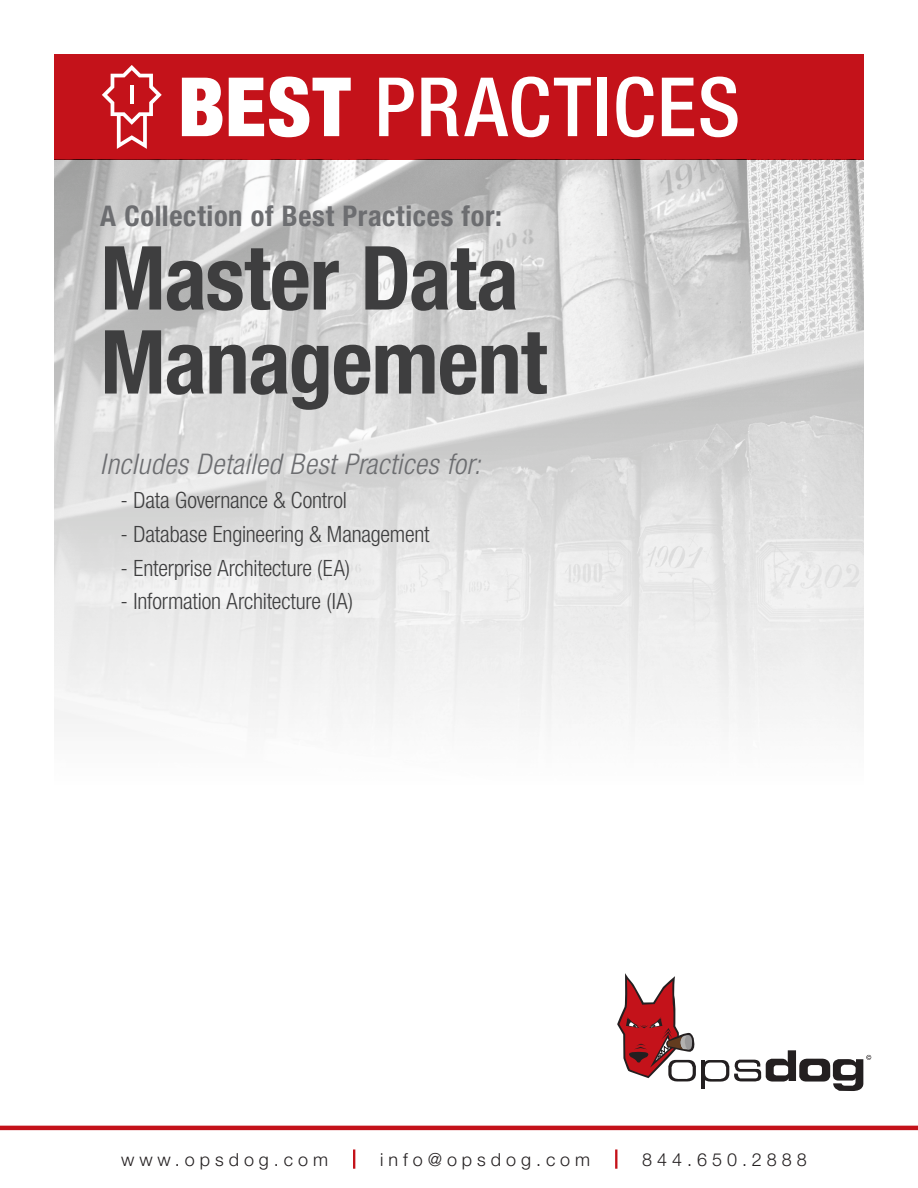
<style>
.page{position:relative;width:918px;height:1188px;background:#fff}
.page>*{position:absolute;margin:0;border:0;box-sizing:border-box;transform-origin:0 0}
.t1{font:700 condensed 88.5px/84px "Helvetica Neue LT Pro";letter-spacing:-.015em;color:#3e3e3f}
.t2{font:500 condensed 81.9px "Helvetica Neue LT Pro";letter-spacing:.02em;color:#fff}
.t3{font:italic 300 condensed 28.5px "Helvetica Neue LT Pro";letter-spacing:.02em;color:#6c6d70}
.t4{font:700 condensed 28.5px "Helvetica Neue LT Pro";letter-spacing:.025em;color:#6c6d70}
.t5{font:300 condensed 22.5px "Helvetica Neue LT Pro";letter-spacing:-.01em;color:#3e3e3f}
.t6{font:300 18px "Helvetica Neue LT Pro";letter-spacing:.275em;color:#231f20}
.s1{font-weight:900}
</style>
<div class="page">
<svg style="left:54px;top:160px;width:810px;height:564px"></svg>
<div style="left:54px;top:54px;width:810px;height:106px;background:#c4121a"></div>
<svg style="left:102px;top:65px;width:60px;height:84px"></svg>
<hr style="left:130px;top:86px;width:4px;height:18px;background:#fff">
<hr style="left:0;top:1126px;width:918px;height:4px;background:#c4121a">
<svg style="left:617px;top:973px;width:79px;height:109px"></svg>
<svg style="left:702px;top:1050px;width:169px;height:41px"></svg>
<hr style="left:353px;top:1149px;width:2px;height:20px;background:#c4121a">
<hr style="left:615px;top:1149px;width:2px;height:20px;background:#c4121a">
<h2 class="t2" style="left:178px;top:58px;width:564px"><span class="s1">BEST</span> PRACTICES</h2>
<p class="t4" style="left:100px;top:198px;width:403px">A Collection of Best Practices for:</p>
<h1 class="t1" style="left:100px;top:235px;width:448px">Master Data<br>Management</h1>
<p class="t3" style="left:100px;top:448px;width:382px">Includes Detailed Best Practices for:</p>
<p class="t5" style="left:121px;top:487px;width:228px">- Data Governance &amp; Control</p>
<p class="t5" style="left:121px;top:521px;width:311px">- Database Engineering &amp; Management</p>
<p class="t5" style="left:121px;top:555px;width:231px">- Enterprise Architecture (EA)</p>
<p class="t5" style="left:121px;top:588px;width:234px">- Information Architecture (IA)</p>
<p class="t6" style="left:121px;top:1148px;width:209px">www.opsdog.com</p>
<p class="t6" style="left:380px;top:1148px;width:212px">info@opsdog.com</p>
<p class="t6" style="left:642px;top:1148px;width:166px">844.650.2888</p>
</div>
